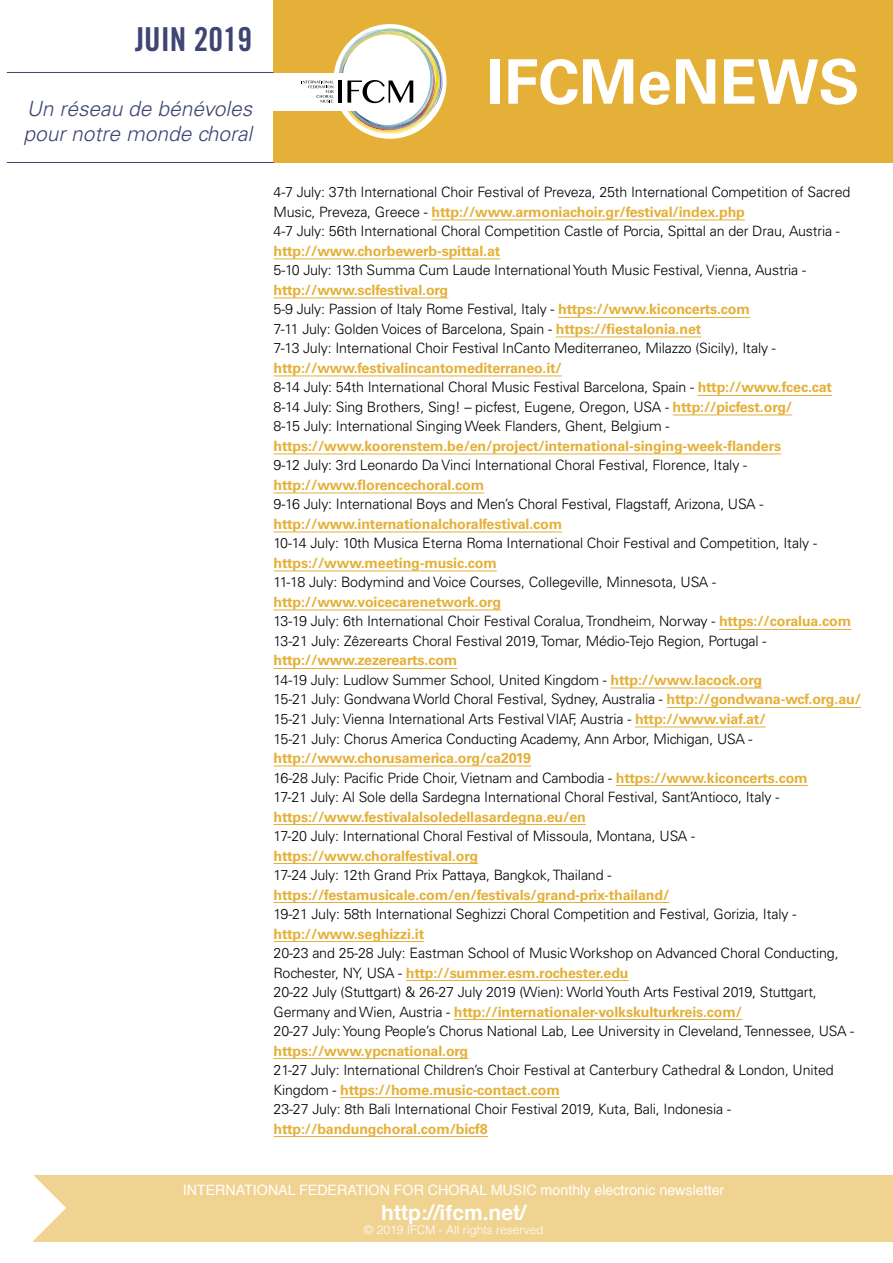
<style>
.page{position:relative;width:893px;height:1263px;background:#fff}
.page>*{position:absolute;margin:0;border:0;box-sizing:border-box;transform-origin:0 0}
.t1{font:700 61.5px "Univers LT Std";color:#fff}
.Month{font:33px "Trade Gothic LT Std Bd Cn 20";color:#3e4572}
.Volunteer{font:italic 300 21px/25.2px "Univers LT Std";color:#3e4572}
.t2{font:700 21px "Helvetica";color:#fff}
.Text{font:300 14.25px/19.5px "Univers LT Std";letter-spacing:-.01em;color:#000}
.Text-2{font:700 14.25px/19.5px "Univers LT Std";letter-spacing:-.01em;color:#e4b038}
.t3{font:14.25px "Helvetica";color:#fff}
.t4{font:300 12px "Helvetica";color:#fff}
.s1{font-weight:700;color:#e4b038}
.s2{font-weight:300;color:#000}
</style>
<div class="page">
<div style="left:274px;top:0;width:619px;height:163px;background:#e4b038"></div>
<div style="left:33px;top:1176px;width:860px;height:66px;background:#f0d391"></div>
<svg style="left:33px;top:1175px;width:33px;height:66px"></svg>
<div style="left:333px;top:24px;width:113px;height:115px;background:#fff;border-radius:50%"></div>
<div style="left:270px;top:73px;width:117px;height:38px;background:#fff"></div>
<svg style="left:302px;top:29px;width:141px;height:105px"></svg>
<hr style="left:7px;top:72px;width:267px;height:1px;background:#3e4572">
<hr style="left:7px;top:162px;width:267px;height:1px;background:#3e4572">
<hr style="left:431px;top:220px;width:314px;height:1px;background:#e4b038">
<hr style="left:274px;top:259px;width:226px;height:1px;background:#e4b038">
<hr style="left:274px;top:298px;width:174px;height:1px;background:#e4b038">
<hr style="left:558px;top:317px;width:192px;height:1px;background:#e4b038">
<hr style="left:556px;top:337px;width:145px;height:1px;background:#e4b038">
<hr style="left:274px;top:376px;width:288px;height:1px;background:#e4b038">
<hr style="left:698px;top:395px;width:134px;height:1px;background:#e4b038">
<hr style="left:673px;top:415px;width:119px;height:1px;background:#e4b038">
<hr style="left:274px;top:454px;width:507px;height:1px;background:#e4b038">
<hr style="left:274px;top:493px;width:210px;height:1px;background:#e4b038">
<hr style="left:274px;top:532px;width:288px;height:1px;background:#e4b038">
<hr style="left:274px;top:571px;width:223px;height:1px;background:#e4b038">
<hr style="left:274px;top:610px;width:227px;height:1px;background:#e4b038">
<hr style="left:719px;top:629px;width:132px;height:1px;background:#e4b038">
<hr style="left:274px;top:668px;width:183px;height:1px;background:#e4b038">
<hr style="left:610px;top:688px;width:152px;height:1px;background:#e4b038">
<hr style="left:667px;top:707px;width:194px;height:1px;background:#e4b038">
<hr style="left:635px;top:727px;width:131px;height:1px;background:#e4b038">
<hr style="left:274px;top:766px;width:257px;height:1px;background:#e4b038">
<hr style="left:616px;top:785px;width:192px;height:1px;background:#e4b038">
<hr style="left:274px;top:824px;width:312px;height:1px;background:#e4b038">
<hr style="left:274px;top:863px;width:204px;height:1px;background:#e4b038">
<hr style="left:274px;top:902px;width:395px;height:1px;background:#e4b038">
<hr style="left:274px;top:941px;width:150px;height:1px;background:#e4b038">
<hr style="left:406px;top:980px;width:223px;height:1px;background:#e4b038">
<hr style="left:454px;top:1019px;width:288px;height:1px;background:#e4b038">
<hr style="left:274px;top:1058px;width:194px;height:1px;background:#e4b038">
<hr style="left:340px;top:1097px;width:220px;height:1px;background:#e4b038">
<hr style="left:274px;top:1136px;width:214px;height:1px;background:#e4b038">
<p class="Month" style="left:135px;top:19px;width:119px">JUIN 2019</p>
<p class="Volunteer" style="left:23px;top:96px;width:230px">Un réseau de bénévoles pour notre monde choral</p>
<p class="t1" style="left:487px;top:46px;width:374px">IFCMeNEWS</p>
<p class="Text" style="left:274px;top:183px;width:578px">4-7 July: 37th International Choir Festival of Preveza, 25th International Competition of Sacred<br>Music, Preveza, Greece - <span class="s1">http://www.armoniachoir.gr/festival/index.php</span></p>
<p class="Text" style="left:274px;top:222px;width:568px">4-7 July: 56th International Choral Competition Castle of Porcia, Spittal an der Drau, Austria - <span class="s1">http://www.chorbewerb-spittal.at</span></p>
<p class="Text" style="left:274px;top:261px;width:534px">5-10 July: 13th Summa Cum Laude International Youth Music Festival, Vienna, Austria - <span class="s1">http://www.sclfestival.org</span></p>
<p class="Text" style="left:274px;top:300px;width:478px">5-9 July: Passion of Italy Rome Festival, Italy - <span class="s1">https://www.kiconcerts.com</span></p>
<p class="Text" style="left:274px;top:319px;width:429px">7-11 July: Golden Voices of Barcelona, Spain - <span class="s1">https://fiestalonia.net</span></p>
<p class="Text" style="left:274px;top:339px;width:504px">7-13 July: International Choir Festival InCanto Mediterraneo, Milazzo (Sicily), Italy - <span class="s1">http://www.festivalincantomediterraneo.it/</span></p>
<p class="Text" style="left:274px;top:378px;width:560px">8-14 July: 54th International Choral Music Festival Barcelona, Spain - <span class="s1">http://www.fcec.cat</span></p>
<p class="Text" style="left:274px;top:397px;width:520px">8-14 July: Sing Brothers, Sing! – picfest, Eugene, Oregon, USA - <span class="s1">http://picfest.org/</span></p>
<p class="Text-2" style="left:274px;top:417px;width:509px"><span class="s2">8-15 July: International Singing Week Flanders, Ghent, Belgium - </span>https://www.koorenstem.be/en/project/international-singing-week-flanders</p>
<p class="Text" style="left:274px;top:456px;width:475px">9-12 July: 3rd Leonardo Da Vinci International Choral Festival, Florence, Italy - <span class="s1">http://www.florencechoral.com</span></p>
<p class="Text" style="left:274px;top:495px;width:491px">9-16 July: International Boys and Men’s Choral Festival, Flagstaff, Arizona, USA - <span class="s1">http://www.internationalchoralfestival.com</span></p>
<p class="Text" style="left:274px;top:534px;width:545px">10-14 July: 10th Musica Eterna Roma International Choir Festival and Competition, Italy - <span class="s1">https://www.meeting-music.com</span></p>
<p class="Text" style="left:274px;top:573px;width:444px">11-18 July: Bodymind and Voice Courses, Collegeville, Minnesota, USA - <span class="s1">http://www.voicecarenetwork.org</span></p>
<p class="Text" style="left:274px;top:612px;width:579px">13-19 July: 6th International Choir Festival Coralua, Trondheim, Norway - <span class="s1">https://coralua.com</span></p>
<p class="Text" style="left:274px;top:631px;width:494px">13-21 July: Zêzerearts Choral Festival 2019, Tomar, Médio-Tejo Region, Portugal - <span class="s1">http://www.zezerearts.com</span></p>
<p class="Text" style="left:274px;top:670px;width:490px">14-19 July: Ludlow Summer School, United Kingdom - <span class="s1">http://www.lacock.org</span></p>
<p class="Text" style="left:274px;top:690px;width:589px">15-21 July: Gondwana World Choral Festival, Sydney, Australia - <span class="s1">http://gondwana-wcf.org.au/</span></p>
<p class="Text" style="left:274px;top:709px;width:494px">15-21 July: Vienna International Arts Festival VIAF, Austria - <span class="s1">http://www.viaf.at/</span></p>
<p class="Text" style="left:274px;top:729px;width:480px">15-21 July: Chorus America Conducting Academy, Ann Arbor, Michigan, USA - <span class="s1">http://www.chorusamerica.org/ca2019</span></p>
<p class="Text" style="left:274px;top:768px;width:536px">16-28 July: Pacific Pride Choir, Vietnam and Cambodia - <span class="s1">https://www.kiconcerts.com</span></p>
<p class="Text" style="left:274px;top:787px;width:507px">17-21 July: Al Sole della Sardegna International Choral Festival, Sant’Antioco, Italy - <span class="s1">https://www.festivalalsoledellasardegna.eu/en</span></p>
<p class="Text" style="left:274px;top:826px;width:423px">17-20 July: International Choral Festival of Missoula, Montana, USA - <span class="s1">https://www.choralfestival.org</span></p>
<p class="Text-2" style="left:274px;top:865px;width:397px"><span class="s2">17-24 July: 12th Grand Prix Pattaya, Bangkok, Thailand - </span>https://festamusicale.com/en/festivals/grand-prix-thailand/</p>
<p class="Text" style="left:274px;top:904px;width:524px">19-21 July: 58th International Seghizzi Choral Competition and Festival, Gorizia, Italy - <span class="s1">http://www.seghizzi.it</span></p>
<p class="Text" style="left:274px;top:943px;width:567px">20-23 and 25-28 July: Eastman School of Music Workshop on Advanced Choral Conducting,<br>Rochester, NY, USA - <span class="s1">http://summer.esm.rochester.edu</span></p>
<p class="Text" style="left:274px;top:982px;width:545px">20-22 July (Stuttgart) &amp; 26-27 July 2019 (Wien): World Youth Arts Festival 2019, Stuttgart,<br>Germany and Wien, Austria - <span class="s1">http://internationaler-volkskulturkreis.com/</span></p>
<p class="Text" style="left:274px;top:1021px;width:582px">20-27 July: Young People’s Chorus National Lab, Lee University in Cleveland, Tennessee, USA - <span class="s1">https://www.ypcnational.org</span></p>
<p class="Text" style="left:274px;top:1060px;width:562px">21-27 July: International Children’s Choir Festival at Canterbury Cathedral &amp; London, United<br>Kingdom - <span class="s1">https://home.music-contact.com</span></p>
<p class="Text" style="left:274px;top:1099px;width:459px">23-27 July: 8th Bali International Choir Festival 2019, Kuta, Bali, Indonesia - <span class="s1">http://bandungchoral.com/bicf8</span></p>
<p class="t3" style="left:183px;top:1178px;width:543px">INTERNATIONAL FEDERATION FOR CHORAL MUSIC monthly electronic newsletter</p>
<p class="t2" style="left:381px;top:1195px;width:146px">http://ifcm.net/</p>
<p class="t4" style="left:364px;top:1220px;width:181px">© 2019 IFCM - All rights reserved</p>
</div>
